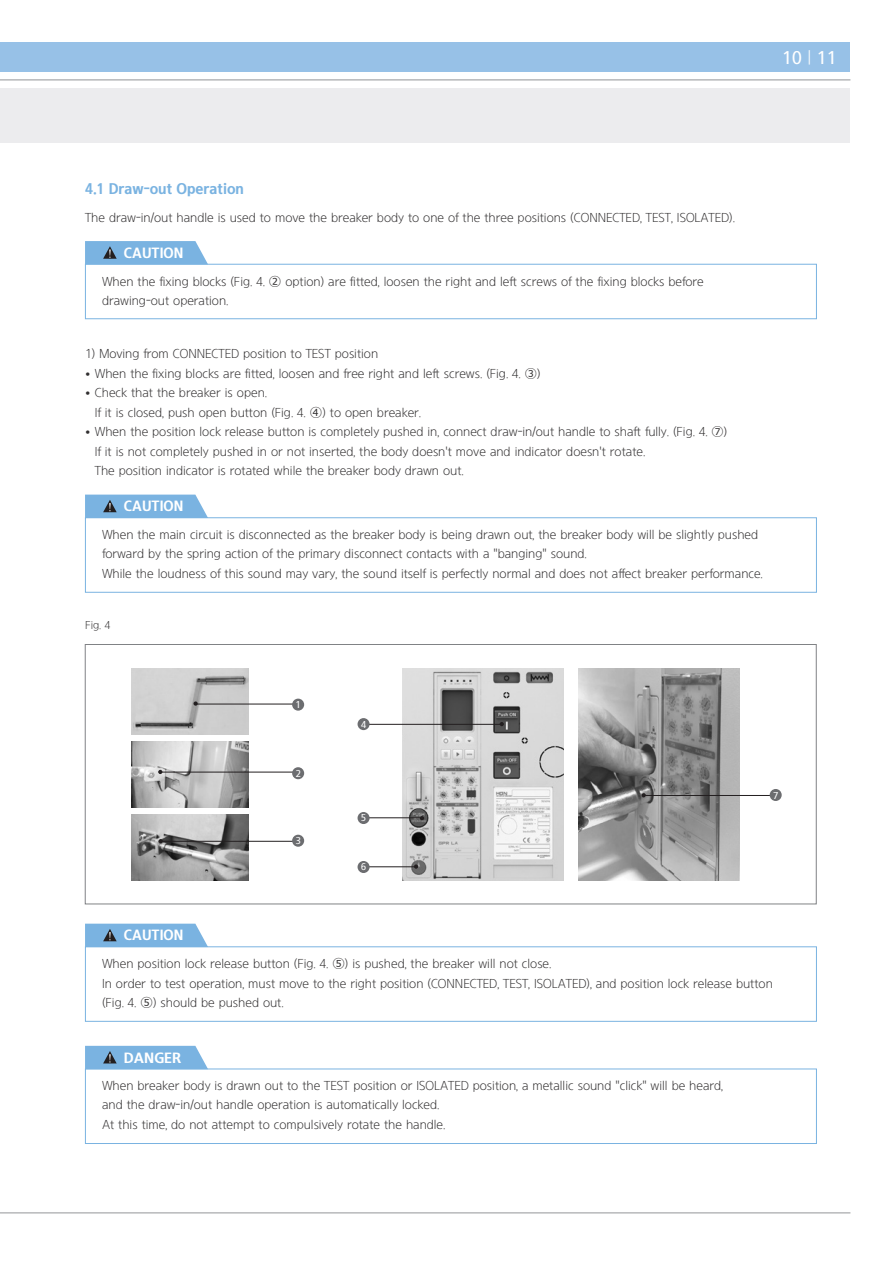
<style>
.page{position:relative;width:893px;height:1263px;background:#fff}
.page>*{position:absolute;margin:0;border:0;box-sizing:border-box;transform-origin:0 0}
.t1{font:18px "Hyundai HI Medium OTF";color:#fff}
.øµπÆ_ﬂ{font:15px "Hyundai HI Bold OTF";color:#7ab3e1;scale:.95 1}
.øµπÆ_ﬂ-2{font:14.4px "Hyundai HI Bold OTF";color:#fff;scale:.95 1}
.øµπÆ_ﬂ-3{font:14.4px "Hyundai HI Bold OTF";color:#fff}
.t2{font:12.75px/19.5px "Hyundai HI Light OTF";color:#312f30}
.t3{font:11.25px "Hyundai HI Light OTF";color:#312f30}
.본문_영문_-8{font:9.75px "Hyundai HI Medium OTF";color:#fff}
.s1{font-family:"Hyundai HI Light OTF"}
.s2{font-family:"Meiryo"}
.s3{font-family:"Malgun Gothic"}
.s4{font-family:"Meiryo";font-size:12.45px}
.s5{font-size:12.45px;color:#231f20}
</style>
<div class="page">
<div style="left:0;top:43px;width:850px;height:29px;background:#97c1e7"></div>
<hr style="left:0;top:1212px;width:850px;height:1px;background:#939598">
<hr style="left:0;top:80px;width:850px;height:1px;background:#939598">
<div style="left:0;top:88px;width:850px;height:54px;background:#ececee"></div>
<svg style="left:85px;top:241px;width:123px;height:23px;background:#7fb3dd"></svg>
<div style="left:85px;top:264px;width:732px;height:55px;border:1px solid #7ab3e1"></div>
<svg style="left:85px;top:495px;width:123px;height:22px;background:#7eb2dd"></svg>
<div style="left:85px;top:517px;width:732px;height:76px;border:1px solid #7ab3e1"></div>
<svg style="left:85px;top:924px;width:123px;height:22px;background:#7eb2dd"></svg>
<div style="left:85px;top:946px;width:732px;height:76px;border:1px solid #7ab3e1"></div>
<svg style="left:85px;top:1046px;width:123px;height:22px;background:#7eb2dd"></svg>
<div style="left:85px;top:1068px;width:732px;height:76px;border:1px solid #7ab3e1"></div>
<div style="left:85px;top:644px;width:731px;height:260px;background:#fff;border:1px solid #808285"></div>
<img style="left:132px;top:669px;width:117px;height:65px">
<img style="left:132px;top:742px;width:117px;height:66px">
<img style="left:132px;top:815px;width:117px;height:66px">
<img style="left:578px;top:668px;width:161px;height:213px">
<img style="left:403px;top:668px;width:161px;height:213px">
<hr style="left:161px;top:772px;width:133px;height:1px;background:#231f20">
<hr style="left:161px;top:841px;width:133px;height:1px;background:#231f20">
<hr style="left:644px;top:795px;width:126px;height:1px;background:#231f20">
<hr style="left:195px;top:704px;width:105px;height:1px;background:#231f20">
<div style="left:292px;top:699px;width:12px;height:12px;background:#6c6d70;border-radius:50%"></div>
<div style="left:292px;top:767px;width:12px;height:12px;background:#6c6d70;border-radius:50%"></div>
<div style="left:292px;top:835px;width:12px;height:12px;background:#6c6d70;border-radius:50%"></div>
<div style="left:770px;top:789px;width:12px;height:12px;background:#6c6d70;border-radius:50%"></div>
<svg style="left:193px;top:701px;width:5px;height:5px"></svg>
<svg style="left:642px;top:793px;width:4px;height:4px"></svg>
<hr style="left:364px;top:817px;width:58px;height:1px;background:#231f20">
<div style="left:358px;top:812px;width:12px;height:12px;background:#6c6d70;border-radius:50%"></div>
<svg style="left:420px;top:816px;width:4px;height:4px"></svg>
<hr style="left:364px;top:724px;width:139px;height:1px;background:#231f20">
<div style="left:358px;top:718px;width:12px;height:12px;background:#6c6d70;border-radius:50%"></div>
<svg style="left:500px;top:722px;width:4px;height:4px"></svg>
<svg style="left:158px;top:770px;width:4px;height:4px"></svg>
<svg style="left:159px;top:839px;width:4px;height:4px"></svg>
<hr style="left:366px;top:866px;width:51px;height:1px;background:#231f20">
<svg style="left:414px;top:864px;width:4px;height:5px"></svg>
<div style="left:358px;top:861px;width:12px;height:12px;background:#6c6d70;border-radius:50%"></div>
<p class="t1" style="left:782px;top:47px;width:56px">10 <span class="s1">|</span> 11</p>
<p class="øµπÆ_ﬂ" style="left:85px;top:179px;width:169px">4.1 Draw-out Operation</p>
<p class="t2" style="left:85px;top:207px;width:651px">The draw-in/out handle is used to move the breaker body to one of the three positions (CONNECTED, TEST, ISOLATED).</p>
<p class="øµπÆ_ﬂ-2" style="left:124px;top:244px;width:64px">CAUTION</p>
<p class="t2" style="left:102px;top:271px;width:603px">When the fixing blocks (Fig. 4. <span class="s2">②</span> option) are fitted, loosen the right and left screws of the fixing blocks before drawing-out operation.</p>
<p class="t2" style="left:85px;top:344px;width:295px">1) Moving from CONNECTED position to TEST position</p>
<p class="t2" style="left:85px;top:363px;width:457px"><span class="s3">•</span> When the fixing blocks are fitted, loosen and free right and left screws. (Fig. 4. <span class="s4">③</span><span class="s5">)</span></p>
<p class="t2" style="left:95px;top:383px;width:328px;text-indent:-10px"><span class="s3">•</span> Check that the breaker is open.<br>If it is closed, push open button (Fig. 4. <span class="s2">④</span>) to open breaker.</p>
<p class="t2" style="left:95px;top:422px;width:634px;text-indent:-10px"><span class="s3">•</span> When the position lock release button is completely pushed in, connect draw-in/out handle to shaft fully. (Fig. 4. <span class="s4">⑦</span><span class="s5">)<br></span>If it is not completely pushed in or not inserted, the body doesn't move and indicator doesn't rotate.<br>The position indicator is rotated while the breaker body drawn out.</p>
<p class="øµπÆ_ﬂ-2" style="left:124px;top:497px;width:64px">CAUTION</p>
<p class="t2" style="left:102px;top:524px;width:658px">When the main circuit is disconnected as the breaker body is being drawn out, the breaker body will be slightly pushed forward by the spring action of the primary disconnect contacts with a "banging" sound.</p>
<p class="t2" style="left:102px;top:563px;width:662px">While the loudness of this sound may vary, the sound itself is perfectly normal and does not affect breaker performance.</p>
<p class="t3" style="left:85px;top:619px;width:27px">Fig. 4</p>
<p class="øµπÆ_ﬂ-2" style="left:124px;top:926px;width:64px">CAUTION</p>
<p class="본문_영문_-8" style="left:295px;top:699px;width:7px">1</p>
<p class="본문_영문_-8" style="left:296px;top:767px;width:7px">2</p>
<p class="본문_영문_-8" style="left:296px;top:835px;width:7px">3</p>
<p class="본문_영문_-8" style="left:361px;top:718px;width:7px">4</p>
<p class="본문_영문_-8" style="left:361px;top:812px;width:7px">5</p>
<p class="본문_영문_-8" style="left:361px;top:861px;width:6px">6</p>
<p class="본문_영문_-8" style="left:773px;top:789px;width:7px">7</p>
<p class="t2" style="left:102px;top:954px;width:451px">When position lock release button (Fig. 4. <span class="s2">⑤</span>) is pushed, the breaker will not close.</p>
<p class="t2" style="left:102px;top:973px;width:672px">In order to test operation, must move to the right position (CONNECTED, TEST, ISOLATED), and position lock release button (Fig. 4. <span class="s2">⑤</span>) should be pushed out.</p>
<p class="øµπÆ_ﬂ-3" style="left:124px;top:1048px;width:59px">DANGER</p>
<p class="t2" style="left:102px;top:1075px;width:623px">When breaker body is drawn out to the TEST position or ISOLATED position, a metallic sound "click" will be heard, and the draw-in/out handle operation is automatically locked.</p>
<p class="t2" style="left:102px;top:1114px;width:345px">At this time, do not attempt to compulsively rotate the handle.</p>
</div>
